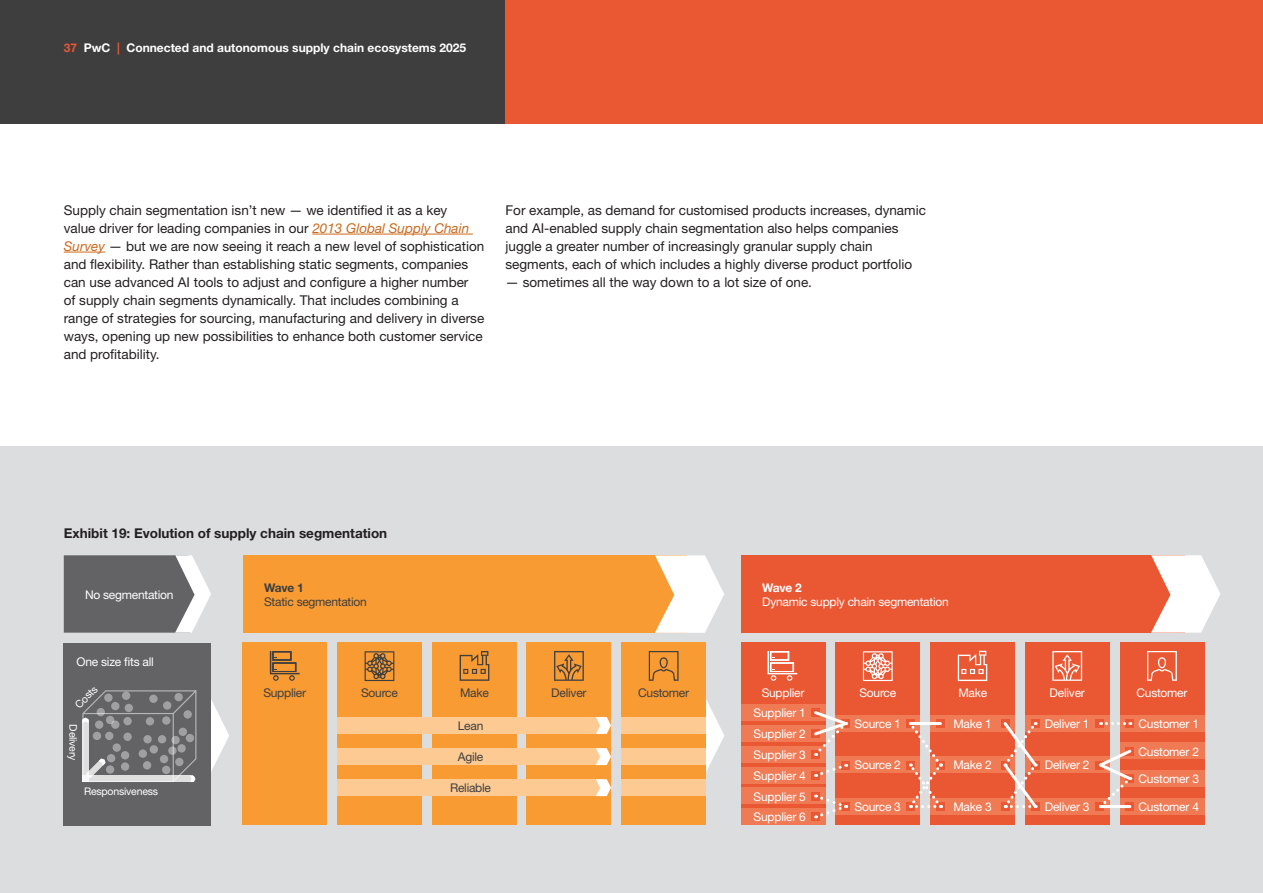
<style>
.page{position:relative;width:1263px;height:893px;background:#fff}
.page>*{position:absolute;margin:0;border:0;box-sizing:border-box;transform-origin:0 0}
.Body_Copy{font:13.5px/18px "Helvetica Neue";color:#231f20}
.t1{font:700 13.5px "Helvetica Neue";color:#231f20}
.t2{font:12px/14.4px "Helvetica Neue";letter-spacing:-.02em;color:#fff}
.t3{font:12px/14.4px "Helvetica Neue";letter-spacing:-.02em;color:#3e3e3f}
.t4{font:700 12px "Helvetica Neue";color:#fff}
.t5{font:10.5px "Helvetica Neue";letter-spacing:-.02em;color:#fff}
.s1{color:#ea5733}
.s2{font-style:italic;color:#cd681b}
.s3{font-weight:700}
</style>
<div class="page">
<hr style="left:312px;top:234px;width:161px;height:1px;background:#cd681b">
<hr style="left:64px;top:252px;width:41px;height:1px;background:#cd681b">
<div style="left:0;top:446px;width:1263px;height:447px;background:#dcdddf"></div>
<div style="left:741px;top:643px;width:84px;height:182px;background:#ea5733"></div>
<div style="left:741px;top:704px;width:84px;height:17px;background:#ef7a54"></div>
<div style="left:811px;top:709px;width:9px;height:8px;background:#ea5733"></div>
<div style="left:741px;top:725px;width:84px;height:17px;background:#ef7a54"></div>
<div style="left:811px;top:729px;width:9px;height:9px;background:#ea5733"></div>
<div style="left:741px;top:746px;width:84px;height:16px;background:#ef7a54"></div>
<div style="left:811px;top:750px;width:9px;height:9px;background:#ea5733"></div>
<div style="left:741px;top:767px;width:84px;height:16px;background:#ef7a54"></div>
<svg style="left:811px;top:771px;width:9px;height:8px"></svg>
<div style="left:741px;top:787px;width:84px;height:17px;background:#ef7a54"></div>
<svg style="left:811px;top:792px;width:9px;height:8px"></svg>
<div style="left:741px;top:808px;width:84px;height:17px;background:#ef7a54"></div>
<svg style="left:811px;top:813px;width:9px;height:8px"></svg>
<div style="left:741px;top:555px;width:443px;height:78px;background:#ea5733"></div>
<svg style="left:1151px;top:555px;width:69px;height:78px"></svg>
<div style="left:1120px;top:643px;width:84px;height:182px;background:#ea5733"></div>
<div style="left:1025px;top:643px;width:84px;height:182px;background:#ea5733"></div>
<div style="left:930px;top:643px;width:85px;height:182px;background:#ea5733"></div>
<div style="left:836px;top:643px;width:84px;height:182px;background:#ea5733"></div>
<div style="left:836px;top:715px;width:84px;height:16px;background:#ef7a54"></div>
<div style="left:841px;top:719px;width:9px;height:9px;background:#ea5733"></div>
<div style="left:906px;top:719px;width:9px;height:9px;background:#ea5733"></div>
<div style="left:930px;top:715px;width:85px;height:16px;background:#ef7a54"></div>
<div style="left:936px;top:719px;width:9px;height:9px;background:#ea5733"></div>
<div style="left:1025px;top:715px;width:84px;height:16px;background:#ef7a54"></div>
<div style="left:1095px;top:719px;width:9px;height:9px;background:#ea5733"></div>
<div style="left:836px;top:756px;width:84px;height:17px;background:#ef7a54"></div>
<svg style="left:841px;top:761px;width:9px;height:8px"></svg>
<div style="left:906px;top:761px;width:9px;height:8px;background:#ea5733"></div>
<div style="left:930px;top:756px;width:85px;height:17px;background:#ef7a54"></div>
<div style="left:936px;top:761px;width:9px;height:8px;background:#ea5733"></div>
<div style="left:1025px;top:756px;width:84px;height:17px;background:#ef7a54"></div>
<div style="left:1095px;top:761px;width:9px;height:8px;background:#ea5733"></div>
<div style="left:836px;top:798px;width:84px;height:17px;background:#ef7a54"></div>
<svg style="left:847px;top:802px;width:3px;height:9px"></svg>
<div style="left:906px;top:802px;width:9px;height:9px;background:#ea5733"></div>
<div style="left:930px;top:798px;width:85px;height:17px;background:#ef7a54"></div>
<div style="left:936px;top:802px;width:9px;height:9px;background:#ea5733"></div>
<div style="left:1001px;top:802px;width:8px;height:9px;background:#ea5733"></div>
<div style="left:1025px;top:798px;width:84px;height:17px;background:#ef7a54"></div>
<div style="left:1031px;top:802px;width:8px;height:9px;background:#ea5733"></div>
<div style="left:1095px;top:802px;width:9px;height:9px;background:#ea5733"></div>
<div style="left:1120px;top:715px;width:84px;height:16px;background:#ef7a54"></div>
<div style="left:1125px;top:719px;width:9px;height:9px;background:#ea5733"></div>
<div style="left:1120px;top:742px;width:84px;height:17px;background:#ef7a54"></div>
<div style="left:1120px;top:770px;width:84px;height:17px;background:#ef7a54"></div>
<div style="left:1120px;top:798px;width:84px;height:17px;background:#ef7a54"></div>
<div style="left:1125px;top:802px;width:9px;height:9px;background:#ea5733"></div>
<svg style="left:816px;top:763px;width:31px;height:14px"></svg>
<svg style="left:814px;top:709px;width:35px;height:47px"></svg>
<svg style="left:816px;top:794px;width:31px;height:25px"></svg>
<svg style="left:1100px;top:722px;width:31px;height:3px"></svg>
<svg style="left:1001px;top:719px;width:38px;height:91px"></svg>
<svg style="left:908px;top:722px;width:35px;height:86px"></svg>
<svg style="left:1096px;top:747px;width:38px;height:61px"></svg>
<div style="left:243px;top:643px;width:84px;height:182px;background:#f89b33"></div>
<div style="left:243px;top:555px;width:443px;height:78px;background:#f89b33"></div>
<svg style="left:655px;top:555px;width:69px;height:78px"></svg>
<svg style="left:706px;top:699px;width:18px;height:73px"></svg>
<div style="left:621px;top:643px;width:85px;height:182px;background:#f89b33"></div>
<div style="left:621px;top:717px;width:85px;height:17px;background:#fcca92"></div>
<div style="left:621px;top:748px;width:85px;height:17px;background:#fcca92"></div>
<div style="left:621px;top:779px;width:85px;height:17px;background:#fcca92"></div>
<div style="left:527px;top:643px;width:84px;height:182px;background:#f89b33"></div>
<div style="left:432px;top:643px;width:84px;height:182px;background:#f89b33"></div>
<div style="left:337px;top:643px;width:85px;height:182px;background:#f89b33"></div>
<div style="left:337px;top:717px;width:267px;height:17px;background:#fcca92"></div>
<div style="left:337px;top:748px;width:267px;height:17px;background:#fcca92"></div>
<div style="left:337px;top:779px;width:267px;height:17px;background:#fcca92"></div>
<svg style="left:596px;top:717px;width:15px;height:17px"></svg>
<svg style="left:596px;top:748px;width:15px;height:17px"></svg>
<svg style="left:596px;top:779px;width:15px;height:17px"></svg>
<svg style="left:64px;top:555px;width:147px;height:78px;background:#7d7d7f"></svg>
<div style="left:64px;top:643px;width:147px;height:182px;background:#636366"></div>
<svg style="left:82px;top:690px;width:147px;height:92px"></svg>
<svg style="left:270px;top:651px;width:30px;height:30px"></svg>
<svg style="left:767px;top:651px;width:30px;height:30px"></svg>
<svg style="left:460px;top:651px;width:29px;height:30px"></svg>
<svg style="left:958px;top:651px;width:29px;height:30px"></svg>
<svg style="left:649px;top:651px;width:29px;height:30px"></svg>
<svg style="left:1147px;top:651px;width:30px;height:30px"></svg>
<svg style="left:554px;top:651px;width:30px;height:30px"></svg>
<svg style="left:1052px;top:651px;width:30px;height:30px"></svg>
<div style="left:0;top:0;width:505px;height:123px;background:#3e3e3f"></div>
<div style="left:505px;top:0;width:758px;height:123px;background:#ea5733"></div>
<svg style="left:365px;top:651px;width:29px;height:30px"></svg>
<svg style="left:863px;top:651px;width:30px;height:30px"></svg>
<p class="t4" style="left:64px;top:40px;width:404px"><span class="s1">37</span> PwC <span class="s1">|</span> Connected and autonomous supply chain ecosystems 2025</p>
<p class="Body_Copy" style="left:64px;top:201px;width:422px">Supply chain segmentation isn’t new — we identified it as a key<br>value driver for leading companies in our <span class="s2">2013 Global Supply Chain Survey</span> — but we are now seeing it reach a new level of sophistication and flexibility. Rather than establishing static segments, companies can use advanced AI tools to adjust and configure a higher number<br>of supply chain segments dynamically. That includes combining a range of strategies for sourcing, manufacturing and delivery in diverse ways, opening up new possibilities to enhance both customer service and profitability.</p>
<p class="Body_Copy" style="left:505px;top:201px;width:422px">For example, as demand for customised products increases, dynamic and AI-enabled supply chain segmentation also helps companies juggle a greater number of increasingly granular supply chain segments, each of which includes a highly diverse product portfolio</p>
<p class="Body_Copy" style="left:505px;top:273px;width:308px">— sometimes all the way down to a lot size of one.</p>
<p class="t1" style="left:64px;top:525px;width:325px">Exhibit 19: Evolution of supply chain segmentation</p>
<p class="t2" style="left:85px;top:587px;width:90px">No segmentation</p>
<p class="t2" style="left:77px;top:655px;width:79px">One size fits all</p>
<p class="t5" style="left:73px;top:702px;width:28px;rotate:-45deg">Costs</p>
<p class="t5" style="left:80px;top:724px;width:37px;rotate:90deg">Delivery</p>
<p class="t5" style="left:84px;top:785px;width:75px">Responsiveness</p>
<p class="t3" style="left:264px;top:580px;width:104px"><span class="s3">Wave 1<br></span>Static segmentation</p>
<p class="t3" style="left:263px;top:685px;width:44px">Supplier</p>
<p class="t3" style="left:361px;top:685px;width:38px">Source</p>
<p class="t3" style="left:460px;top:685px;width:30px">Make</p>
<p class="t3" style="left:551px;top:685px;width:37px">Deliver</p>
<p class="t3" style="left:638px;top:685px;width:52px">Customer</p>
<p class="t3" style="left:458px;top:718px;width:27px">Lean</p>
<p class="t3" style="left:458px;top:750px;width:27px">Agile</p>
<p class="t3" style="left:450px;top:781px;width:42px">Reliable</p>
<p class="t2" style="left:762px;top:580px;width:188px"><span class="s3">Wave 2<br></span>Dynamic supply chain segmentation</p>
<p class="t2" style="left:762px;top:685px;width:44px">Supplier</p>
<p class="t2" style="left:754px;top:706px;width:54px">Supplier 1</p>
<p class="t2" style="left:754px;top:726px;width:54px">Supplier 2</p>
<p class="t2" style="left:754px;top:747px;width:54px">Supplier 3</p>
<p class="t2" style="left:754px;top:768px;width:54px">Supplier 4</p>
<p class="t2" style="left:754px;top:789px;width:54px">Supplier 5</p>
<p class="t2" style="left:754px;top:810px;width:54px">Supplier 6</p>
<p class="t2" style="left:859px;top:685px;width:38px">Source</p>
<p class="t2" style="left:958px;top:685px;width:30px">Make</p>
<p class="t2" style="left:1050px;top:685px;width:37px">Deliver</p>
<p class="t2" style="left:1136px;top:685px;width:52px">Customer</p>
<p class="t2" style="left:855px;top:716px;width:48px">Source 1</p>
<p class="t2" style="left:953px;top:716px;width:40px">Make 1</p>
<p class="t2" style="left:1045px;top:716px;width:46px">Deliver 1</p>
<p class="t2" style="left:855px;top:758px;width:48px">Source 2</p>
<p class="t2" style="left:953px;top:758px;width:40px">Make 2</p>
<p class="t2" style="left:1045px;top:758px;width:46px">Deliver 2</p>
<p class="t2" style="left:855px;top:799px;width:48px">Source 3</p>
<p class="t2" style="left:953px;top:799px;width:40px">Make 3</p>
<p class="t2" style="left:1045px;top:799px;width:46px">Deliver 3</p>
<p class="t2" style="left:1138px;top:716px;width:62px">Customer 1</p>
<p class="t2" style="left:1138px;top:744px;width:62px">Customer 2</p>
<p class="t2" style="left:1138px;top:772px;width:62px">Customer 3</p>
<p class="t2" style="left:1138px;top:799px;width:62px">Customer 4</p>
</div>
